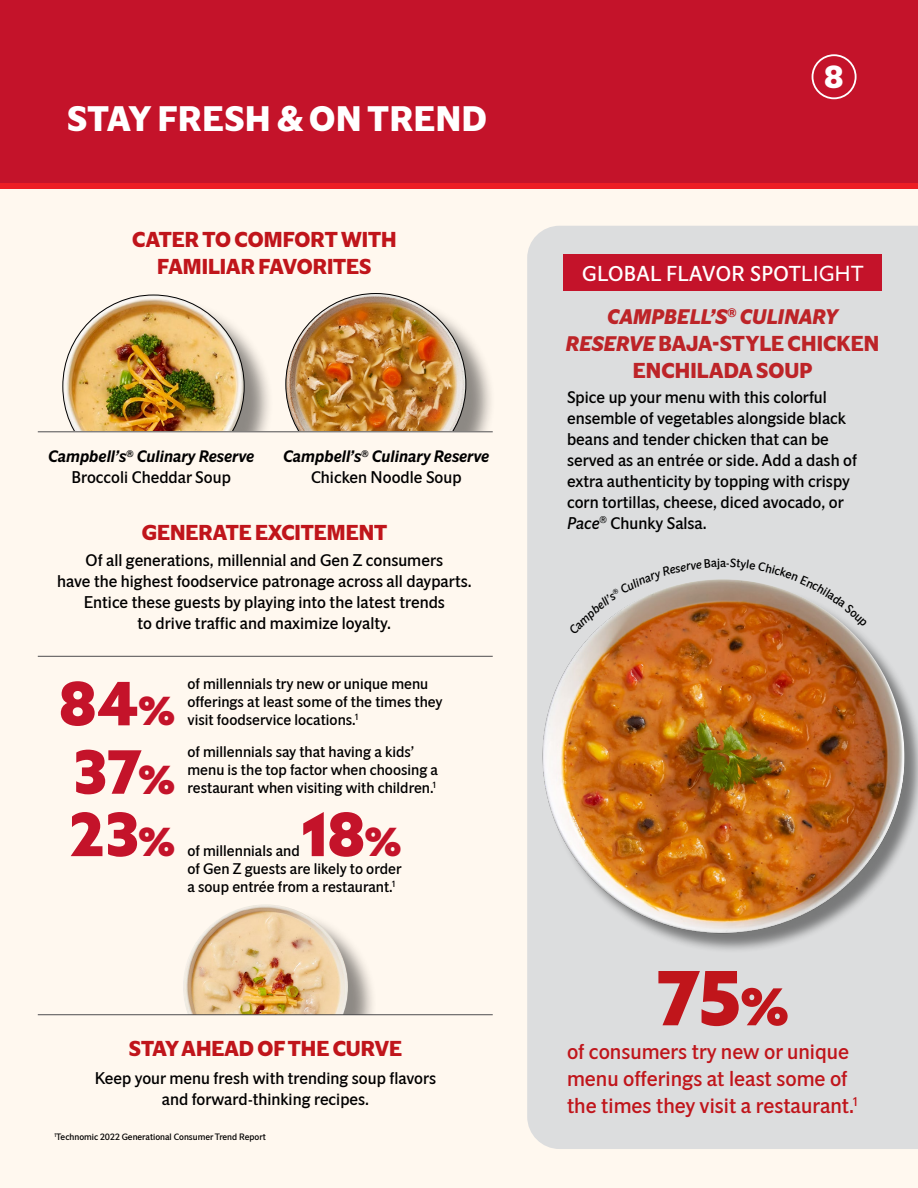
<style>
.page{position:relative;width:918px;height:1188px;background:#fff}
.page>*{position:absolute;margin:0;border:0;box-sizing:border-box;transform-origin:0 0}
.t1{font:900 75px "Azo Sans";color:#c0151b}
.t2{font:900 60px/62.4px "Azo Sans";letter-spacing:-.015em;color:#c4132a}
.t3{font:700 34.5px "A2 Standard Sans";letter-spacing:.02em;color:#fff}
.t4{font:700 31.05px "A2 Standard Sans";color:#fff}
.t5{font:21px/27px "A2 Standard Sans";color:#c0151b}
.t6{font:700 21px/27px "A2 Standard Sans";color:#c0151b;text-align:center}
.t7{font:700 21px/27px "A2 Standard Sans";letter-spacing:.005em;color:#bd2428;text-align:center}
.t8{font:21px "A2 Standard Sans";letter-spacing:.02em;color:#fff}
.t9{font:16.5px/21px "A2 Standard Sans";color:#000;text-align:center}
.t10{font:italic 500 16.5px/21px "A2 Standard Sans";color:#000;text-align:center}
.t11{font:15px/18px "A2 Standard Sans";color:#000}
.t12{font:12px "A2 Standard Sans";color:#000}
.t13{font:9px "A2 Standard Sans";color:#000}
.s1{font-weight:400;font-style:normal}
.s2{font-size:39px}
.s3{font-family:"Azo Sans"}
.s4{font-style:italic}
.s5{font-size:51px}
</style>
<div class="page">
<div style="left:0;top:164px;width:918px;height:1024px;background:#fff8ef"></div>
<div style="left:186px;top:908px;width:191px;height:190px;background:#000;opacity:.45"></div>
<img style="left:183px;top:904px;width:165px;height:165px;border-radius:82px">
<div style="left:19px;top:1015px;width:505px;height:81px;background:#fff8ef"></div>
<div style="left:289px;top:297px;width:207px;height:208px;background:#000;opacity:.45"></div>
<img style="left:286px;top:294px;width:180px;height:137px">
<div style="left:66px;top:299px;width:208px;height:209px;background:#000;opacity:.45"></div>
<img style="left:63px;top:295px;width:181px;height:136px">
<div style="left:2px;top:432px;width:505px;height:80px;background:#fff8ef"></div>
<div style="left:527px;top:226px;width:391px;height:923px;background:#dcddde"></div>
<div style="left:545px;top:582px;width:373px;height:372px;background:#000;opacity:.45"></div>
<img style="left:541px;top:579px;width:364px;height:357px">
<div style="left:0;top:0;width:918px;height:189px;background:#c4132a"></div>
<div style="left:813px;top:55px;width:43px;height:43px;background:#c4132a;border-radius:50%"></div>
<div style="left:812px;top:54px;width:45px;height:45px;border:2px solid #fff;border-radius:50%"></div>
<div style="left:563px;top:254px;width:319px;height:37px;background:#c4132a"></div>
<hr style="left:38px;top:656px;width:455px;height:1px;background:#4d4d4f">
<hr style="left:38px;top:1014px;width:455px;height:1px;background:#4d4d4f">
<hr style="left:38px;top:431px;width:455px;height:1px;background:#4d4d4f">
<svg style="left:569px;top:559px;width:150px;height:76px;background:#ccb7a7"></svg>
<svg style="left:727px;top:559px;width:140px;height:69px;background:#c9b2a3"></svg>
<h3 class="t3" style="left:67px;top:97px;width:421px">STAY FRESH &amp; ON TREND</h3>
<p class="t6" style="left:132px;top:226px;width:266px">CATER TO COMFORT WITH<br>FAMILIAR FAVORITES</p>
<p class="t10" style="left:48px;top:446px;width:208px">Campbell’s<sup>®</sup> Culinary Reserve<br><span class="s1">Broccoli Cheddar Soup</span></p>
<p class="t10" style="left:283px;top:446px;width:208px">Campbell’s<sup>®</sup> Culinary Reserve<br><span class="s1">Chicken Noodle Soup</span></p>
<p class="t6" style="left:142px;top:519px;width:247px">GENERATE EXCITEMENT</p>
<p class="t9" style="left:57px;top:549px;width:416px">Of all generations, millennial and Gen Z consumers<br>have the highest foodservice patronage across all dayparts.<br>Entice these guests by playing into the latest trends<br>to drive traffic and maximize loyalty.</p>
<h2 class="t2" style="left:58px;top:671px;width:119px">84<span class="s2">%</span></h2>
<p class="t11" style="left:188px;top:675px;width:257px">of millennials try new or unique menu offerings at least some of the times they visit foodservice locations.<sup>1</sup></p>
<h2 class="t2" style="left:69px;top:740px;width:108px">37<span class="s2">%<br></span>23<span class="s2">%</span></h2>
<p class="t11" style="left:188px;top:742px;width:252px">of millennials say that having a kids’ menu is the top factor when choosing a restaurant when visiting with children.<sup>1</sup></p>
<h2 class="t2" style="left:300px;top:802px;width:103px">18<span class="s2">%</span></h2>
<p class="t11" style="left:187px;top:842px;width:216px">of millennials and<br>of Gen Z guests are likely to order a soup entrée from a restaurant.<sup>1</sup></p>
<p class="t6" style="left:129px;top:1035px;width:275px">STAY AHEAD OF THE CURVE</p>
<p class="t9" style="left:95px;top:1067px;width:343px">Keep your menu fresh with trending soup flavors and forward-thinking recipes.</p>
<p class="t13" style="left:54px;top:1132px;width:213px"><sup>1</sup>Technomic 2022 Generational Consumer Trend Report</p>
<h3 class="t4" style="left:824px;top:57px;width:21px">8</h3>
<p class="t8" style="left:582px;top:261px;width:283px">GLOBAL FLAVOR SPOT<span class="s3">LIGHT</span></p>
<p class="t7" style="left:566px;top:303px;width:315px"><span class="s4">CAMPBELL’S</span><sup>®</sup> <span class="s4">CULINARY<br>RESERVE</span> BAJA-STYLE CHICKEN<br>ENCHILADA SOUP</p>
<p class="t9" style="left:567px;top:386px;width:291px;text-align:left">Spice up your menu with this colorful ensemble of vegetables alongside black beans and tender chicken that can be served as an entrée or side. Add a dash of extra authenticity by topping with crispy corn tortillas, cheese, diced avocado, or <span class="s4">Pace</span><sup>®</sup> Chunky Salsa.</p>
<p class="t12" style="left:720px;top:555px;width:7px">a</p>
<h1 class="t1" style="left:656px;top:949px;width:134px">75<span class="s5">%</span></h1>
<p class="t5" style="left:567px;top:1038px;width:292px">of consumers try new or unique menu offerings at least some of the times they visit a restaurant.<sup>1</sup></p>
</div>
